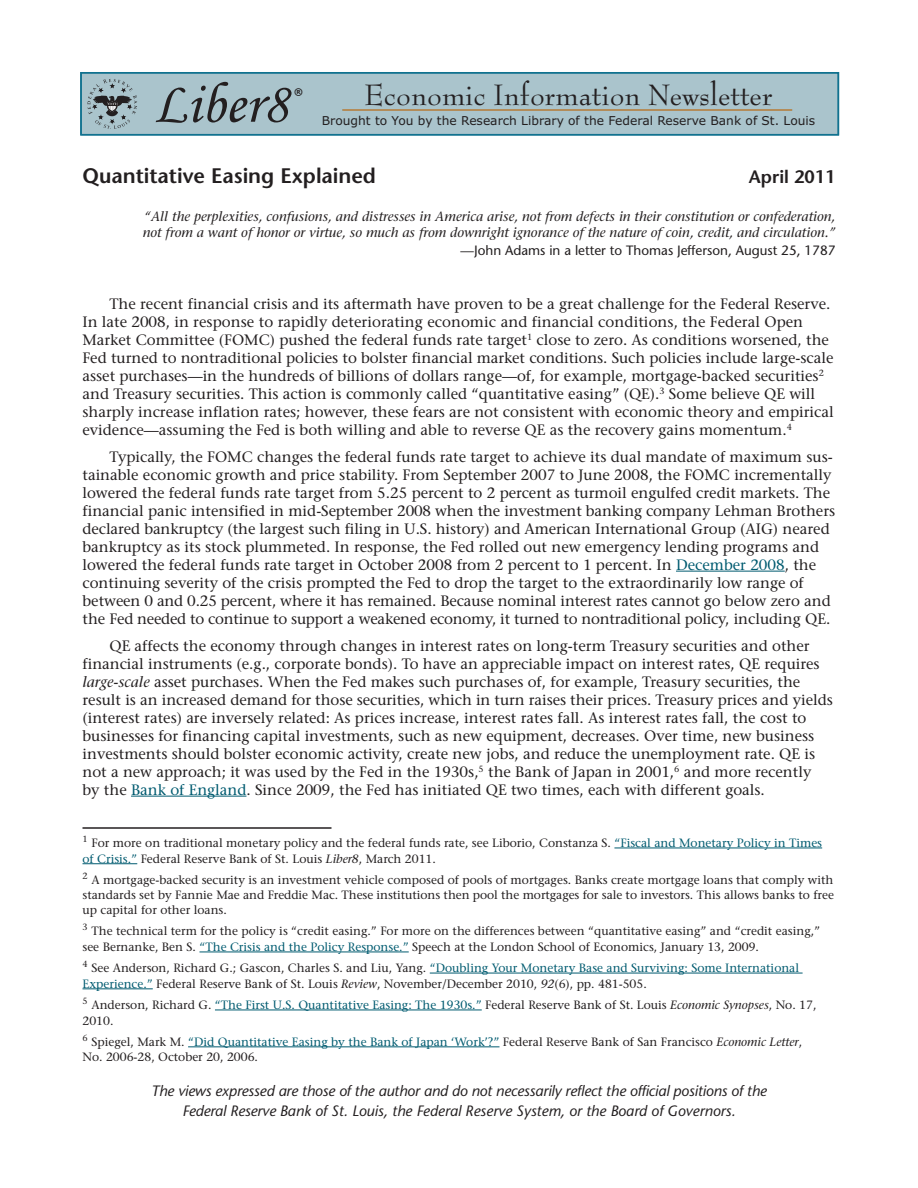
<style>
.page{position:relative;width:918px;height:1188px;background:#fff}
.page>*{position:absolute;margin:0;border:0;box-sizing:border-box;transform-origin:0 0}
.t1{font:58.2px "Monotype Corsiva";color:#231f20}
.t2{font:32.1px "Bernhard Modern Std";color:#231f20}
.t3{font:600 21px "Stone Sans";color:#231f20}
.t4{font:600 18px "Stone Sans";color:#231f20}
.t5{font:15px/18px "Stone Serif";color:#231f20}
.t6{font:italic 15px/19.5px "Stone Sans";letter-spacing:-.01em;color:#231f20;text-align:center}
.t7{font:italic 13.5px/16.2px "Stone Serif";color:#231f20}
.t8{font:13.5px "Stone Sans";color:#231f20}
.t9{font:12.3px "Verdana";color:#231f20}
.t10{font:12px/21.1px "Stone Serif";color:#231f20}
.t11{font:700 9.15px "Verdana";color:#231f20}
.s1{color:#005b70}
.s2{font-style:italic}
</style>
<div class="page">
<div style="left:81px;top:73px;width:757px;height:62px;background:#aac4cc"></div>
<hr style="left:342px;top:109px;width:450px;height:2px;background:#cd8841">
<div style="left:80px;top:72px;width:759px;height:63px;border:2px solid #11728f"></div>
<svg style="left:87px;top:79px;width:50px;height:50px"></svg>
<hr style="left:676px;top:571px;width:109px;height:1px;background:#005b70">
<hr style="left:131px;top:796px;width:115px;height:1px;background:#005b70">
<hr style="left:82px;top:827px;width:250px;height:2px;background:#231f20">
<hr style="left:614px;top:848px;width:208px;height:1px;background:#005b70">
<hr style="left:82px;top:863px;width:55px;height:1px;background:#005b70">
<hr style="left:199px;top:952px;width:210px;height:1px;background:#005b70">
<hr style="left:430px;top:973px;width:373px;height:1px;background:#005b70">
<hr style="left:82px;top:989px;width:71px;height:1px;background:#005b70">
<hr style="left:215px;top:1010px;width:267px;height:1px;background:#005b70">
<hr style="left:188px;top:1047px;width:312px;height:1px;background:#005b70">
<h1 class="t1" style="left:153px;top:69px;width:136px">Liber8</h1>
<p class="t11" style="left:294px;top:86px;width:10px">®</p>
<h2 class="t2" style="left:364px;top:80px;width:410px">Economic Information Newsletter</h2>
<p class="t9" style="left:322px;top:112px;width:495px">Brought to You by the Research Library of the Federal Reserve Bank of St. Louis</p>
<h3 class="t3" style="left:82px;top:168px;width:295px">Quantitative Easing Explained</h3>
<p class="t4" style="left:749px;top:170px;width:88px">April 2011</p>
<p class="t7" style="left:143px;top:210px;width:694px">“All the perplexities, confusions, and distresses in America arise, not from defects in their constitution or confederation, not from a want of honor or virtue, so much as from downright ignorance of the nature of coin, credit, and circulation.”</p>
<p class="t8" style="left:461px;top:245px;width:376px">—John Adams in a letter to Thomas Jefferson, August 25, 1787</p>
<p class="t5" style="left:82px;top:296px;width:753px;text-indent:27px">The recent financial crisis and its aftermath have proven to be a great challenge for the Federal Reserve.<br>In late 2008, in response to rapidly deteriorating economic and financial conditions, the Federal Open Market Committee (FOMC) pushed the federal funds rate target<sup>1</sup> close to zero. As conditions worsened, the Fed turned to nontraditional policies to bolster financial market conditions. Such policies include large-scale asset purchases—in the hundreds of billions of dollars range—of, for example, mortgage-backed securities<sup>2 </sup>and Treasury securities. This action is commonly called “quantitative easing” (QE).<sup>3</sup> Some believe QE will sharply increase inflation rates; however, these fears are not consistent with economic theory and empirical evidence—assuming the Fed is both willing and able to reverse QE as the recovery gains momentum.<sup>4</sup></p>
<p class="t5" style="left:82px;top:449px;width:754px;text-indent:27px">Typically, the FOMC changes the federal funds rate target to achieve its dual mandate of maximum sus&shy;tainable economic growth and price stability. From September 2007 to June 2008, the FOMC incrementally lowered the federal funds rate target from 5.25 percent to 2 percent as turmoil engulfed credit markets. The financial panic intensified in mid-September 2008 when the investment banking company Lehman Brothers declared bankruptcy (the largest such filing in U.S. history) and American International Group (AIG) neared bankruptcy as its stock plummeted. In response, the Fed rolled out new emergency lending programs and lowered the federal funds rate target in October 2008 from 2 percent to 1 percent. In <span class="s1">December 2008</span>, the continuing severity of the crisis prompted the Fed to drop the target to the extraordinarily low range of between 0 and 0.25 percent, where it has remained. Because nominal interest rates cannot go below zero and the Fed needed to continue to support a weakened economy, it turned to nontraditional policy, including QE.</p>
<p class="t5" style="left:82px;top:638px;width:752px;text-indent:27px">QE affects the economy through changes in interest rates on long-term Treasury securities and other financial instruments (e.g., corporate bonds). To have an appreciable impact on interest rates, QE requires <span class="s2">large-scale</span> asset purchases. When the Fed makes such purchases of, for example, Treasury securities, the result is an increased demand for those securities, which in turn raises their prices. Treasury prices and yields (interest rates) are inversely related: As prices increase, interest rates fall. As interest rates fall, the cost to businesses for financing capital investments, such as new equipment, decreases. Over time, new business investments should bolster economic activity, create new jobs, and reduce the unemployment rate. QE is not a new approach; it was used by the Fed in the 1930s,<sup>5</sup> the Bank of Japan in 2001,<sup>6</sup> and more recently<br>by the <span class="s1">Bank of England</span>. Since 2009, the Fed has initiated QE two times, each with different goals.</p>
<p class="t10" style="left:82px;top:836px;width:741px;line-height:15.8px"><sup>1</sup> For more on traditional monetary policy and the federal funds rate, see Liborio, Constanza S. <span class="s1">“Fiscal and Monetary Policy in Times of Crisis.”</span> Federal Reserve Bank of St. Louis <span class="s2">Liber8</span>, March 2011.</p>
<p class="t10" style="left:82px;top:873px;width:753px;line-height:15.8px"><sup>2</sup> A mortgage-backed security is an investment vehicle composed of pools of mortgages. Banks create mortgage loans that comply with standards set by Fannie Mae and Freddie Mac. These institutions then pool the mortgages for sale to investors. This allows banks to free</p>
<p class="t10" style="left:82px;top:900px;width:739px">up capital for other loans.<br><sup>3</sup> The technical term for the policy is “credit easing.” For more on the differences between “quantitative easing” and “credit easing,”</p>
<p class="t10" style="left:82px;top:937px;width:718px">see Bernanke, Ben S. <span class="s1">“The Crisis and the Policy Response.”</span> Speech at the London School of Economics, January 13, 2009.<br><sup>4</sup> See Anderson, Richard G.; Gascon, Charles S. and Liu, Yang. <span class="s1">“Doubling Your Monetary Base and Surviving: Some International</span></p>
<p class="t10" style="left:82px;top:974px;width:736px"><span class="s1">Experience.”</span> Federal Reserve Bank of St. Louis <span class="s2">Review</span>, November/December 2010, <span class="s2">92</span>(6), pp. 481-505.<br><sup>5</sup> Anderson, Richard G. <span class="s1">“The First U.S. Quantitative Easing: The 1930s.”</span> Federal Reserve Bank of St. Louis <span class="s2">Economic Synopses</span>, No. 17,</p>
<p class="t10" style="left:82px;top:1011px;width:721px">2010.<br><sup>6</sup> Spiegel, Mark M. <span class="s1">“Did Quantitative Easing by the Bank of Japan ‘Work’?”</span> Federal Reserve Bank of San Francisco <span class="s2">Economic Letter</span>,</p>
<p class="t10" style="left:82px;top:1048px;width:177px">No. 2006-28, October 20, 2006.</p>
<p class="t6" style="left:151px;top:1083px;width:617px">The views expressed are those of the author and do not necessarily reflect the official positions of the<br>Federal Reserve Bank of St. Louis, the Federal Reserve System, or the Board of Governors.</p>
</div>
